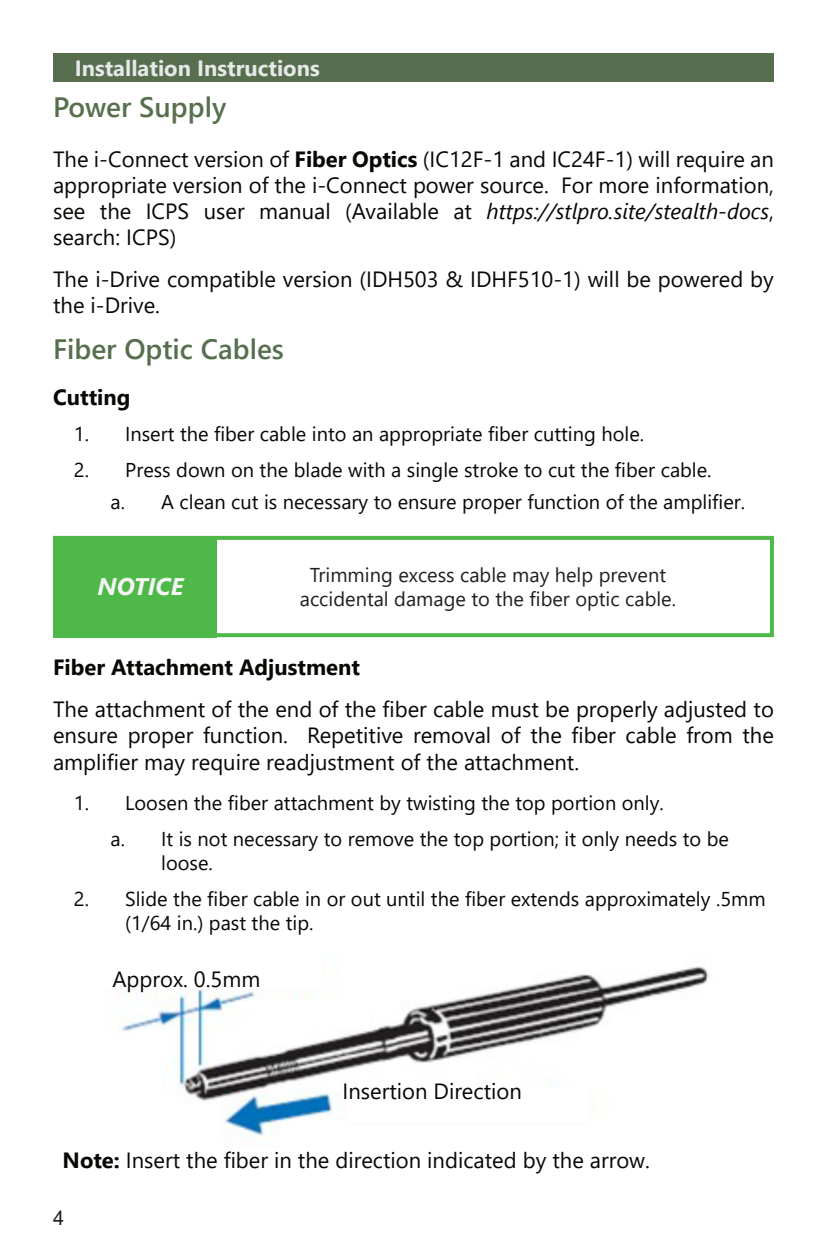
<style>
.page{position:relative;width:827px;height:1259px;background:#fff}
.page>*{position:absolute;margin:0;border:0;box-sizing:border-box;transform-origin:0 0}
.t1{font:600 28px "Segoe UI";color:#576f4e}
.t2{font:italic 700 24px "Segoe UI";color:#f5f4f4}
.t3{font:22px/26px "Segoe UI";color:#080704;text-align:justify}
.t4{font:700 22px "Segoe UI";color:#080704}
.t5{font:700 22px "Segoe UI";color:#e7e8e9}
.t6{font:20px/32px "Segoe UI";color:#080704}
.t7{font:20px/24px "Segoe UI";color:#231f20;text-align:center}
.t8{font:20px "Arial";color:#231f20}
.s1{font-weight:700}
.s2{font-style:italic}
</style>
<div class="page">
<div style="left:53px;top:53px;width:720px;height:29px;background:#576f4e"></div>
<img style="left:120px;top:966px;width:589px;height:180px">
<svg style="left:216px;top:535px;width:557px;height:102px"></svg>
<div style="left:53px;top:535px;width:163px;height:102px;background:#4eb848"></div>
<p class="t5" style="left:75px;top:60px;width:246px">Installation Instructions</p>
<p class="t1" style="left:53px;top:96px;width:174px">Power Supply</p>
<p class="t3" style="left:53px;top:148px;width:722px">The i-Connect version of <span class="s1">Fiber Optics</span> (IC12F-1 and IC24F-1) will require an appropriate version of the i-Connect power source. For more information, see the ICPS user manual (Available at <span class="s2">https://stlpro.site/stealth-docs</span>, search: ICPS)</p>
<p class="t3" style="left:53px;top:268px;width:722px">The i-Drive compatible version (IDH503 &amp; IDHF510-1) will be powered by the i-Drive.</p>
<p class="t1" style="left:53px;top:339px;width:232px">Fiber Optic Cables</p>
<p class="t4" style="left:53px;top:389px;width:79px">Cutting</p>
<p class="t6" style="left:74px;top:420px;width:571px">1. Insert the fiber cable into an appropriate fiber cutting hole.</p>
<p class="t6" style="left:110px;top:456px;width:635px;text-indent:-37px">2. Press down on the blade with a single stroke to cut the fiber cable.<br>a. A clean cut is necessary to ensure proper function of the amplifier.</p>
<p class="t2" style="left:98px;top:577px;width:87px">NOTICE</p>
<p class="t7" style="left:300px;top:564px;width:377px">Trimming excess cable may help prevent accidental damage to the fiber optic cable.</p>
<p class="t4" style="left:53px;top:659px;width:308px">Fiber Attachment Adjustment</p>
<p class="t3" style="left:53px;top:698px;width:721px">The attachment of the end of the fiber cable must be properly adjusted to ensure proper function. Repetitive removal of the fiber cable from the amplifier may require readjustment of the attachment.</p>
<p class="t6" style="left:110px;top:786px;width:619px;line-height:36px;text-indent:-37px">1. Loosen the fiber attachment by twisting the top portion only.<br>a. It is not necessary to remove the top portion; it only needs to be</p>
<p class="t6" style="left:161px;top:848px;width:53px">loose.</p>
<p class="t6" style="left:125px;top:888px;width:641px;line-height:24px;text-indent:-51px">2. Slide the fiber cable in or out until the fiber extends approximately .5mm (1/64 in.) past the tip.</p>
<p class="t3" style="left:112px;top:967px;width:149px">Approx. 0.5mm</p>
<p class="t3" style="left:342px;top:1079px;width:181px">Insertion Direction</p>
<p class="t3" style="left:63px;top:1149px;width:588px"><span class="s1">Note:</span> Insert the fiber in the direction indicated by the arrow.</p>
<p class="t8" style="left:53px;top:1209px;width:13px">4</p>
</div>
